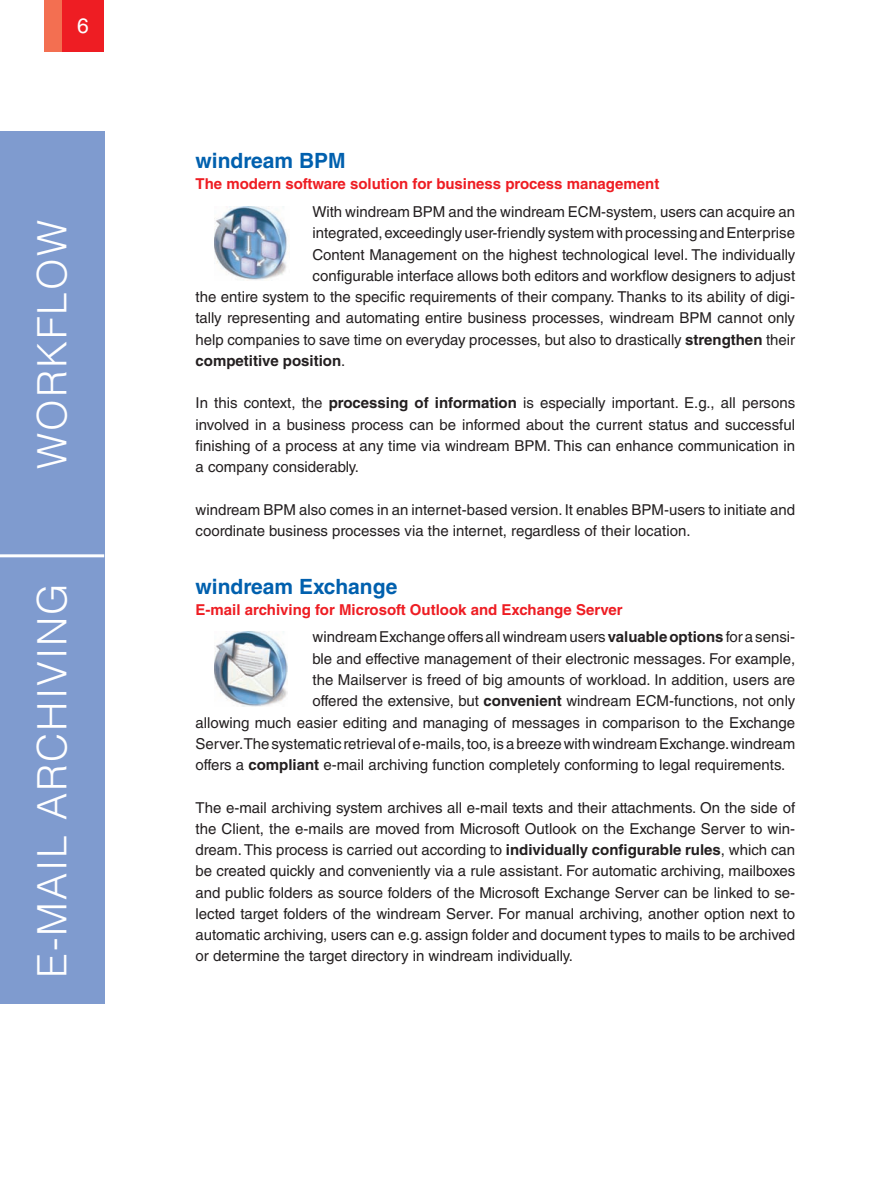
<style>
.page{position:relative;width:893px;height:1187px;background:#fff}
.page>*{position:absolute;margin:0;border:0;box-sizing:border-box;transform-origin:0 0}
.t1{font:300 40.5px "Helvetica LT Std";letter-spacing:.05em;color:#fff}
.t2{font:700 21px "Helvetica LT Std";color:#0160ae}
.t3{font:21px "Helvetica LT Std";color:#fff}
.t4{font:15px/21.3px "Helvetica LT Std";color:#231f20;text-align:justify}
.t5{font:700 15px/27.6px "Helvetica LT Std";color:#ee1d23}
.t6{font:700 15px "Helvetica LT Std";color:#231f20}
.s1{font-weight:700}
.s2{font-weight:400}
.s3{font-weight:400;color:#231f20}
.s4{color:#231f20}
</style>
<div class="page">
<div style="left:62px;top:0;width:42px;height:51px;background:#ee1d23"></div>
<div style="left:45px;top:0;width:17px;height:51px;background:#f36f51"></div>
<div style="left:0;top:132px;width:104px;height:871px;background:#7f9bcf"></div>
<img style="left:215px;top:206px;width:73px;height:75px">
<hr style="left:0;top:554px;width:104px;height:3px;background:#fff">
<img style="left:215px;top:631px;width:72px;height:75px">
<h2 class="t3" style="left:77px;top:13px;width:13px">6</h2>
<h1 class="t1" style="left:27px;top:469px;width:246px;rotate:-90deg">Workflow</h1>
<h1 class="t1" style="left:27px;top:978px;width:396px;rotate:-90deg">E-Mail Archivi ng</h1>
<h2 class="t2" style="left:196px;top:148px;width:152px">windream BPM</h2>
<p class="t5" style="left:196px;top:170px;width:465px">The modern software solution for business process management</p>
<p class="t4" style="left:313px;top:201px;width:484px">With windream BPM and the windream ECM-system, users can acquire an</p>
<p class="t4" style="left:313px;top:222px;width:484px">integrated, exceedingly user-friendly system with processing and Enterprise</p>
<p class="t4" style="left:313px;top:243px;width:484px">Content Management on the highest technological level. The individually</p>
<p class="t4" style="left:313px;top:265px;width:484px">configurable interface allows both editors and workflow designers to adjust</p>
<p class="t4" style="left:196px;top:286px;width:601px">the entire system to the specific requirements of their company. Thanks to its ability of digi-</p>
<p class="t4" style="left:196px;top:307px;width:601px">tally representing and automating entire business processes, windream BPM cannot only</p>
<p class="t4" style="left:196px;top:328px;width:601px">help companies to save time on everyday processes, but also to drastically <span class="s1">strengthen</span> their</p>
<p class="t6" style="left:196px;top:351px;width:151px">competitive position<span class="s2">.</span></p>
<p class="t4" style="left:196px;top:392px;width:601px">In this context, the <span class="s1">processing of information</span> is especially important. E.g., all persons involved in a business process can be informed about the current status and successful finishing of a process at any time via windream BPM. This can enhance communication in a company considerably.</p>
<p class="t4" style="left:196px;top:499px;width:601px">windream BPM also comes in an internet-based version. It enables BPM-users to initiate and coordinate business processes via the internet, regardless of their location.</p>
<h2 class="t2" style="left:196px;top:573px;width:203px">windream Exchange</h2>
<p class="t5" style="left:313px;top:595px;width:483px;text-indent:-117px">E-mail archiving for Microsoft Outlook and Exchange Server<br><span class="s3">windream Exchange offers all windream users</span> <span class="s4">valuableoptions</span> <span class="s3">for a sensi-</span></p>
<p class="t4" style="left:313px;top:647px;width:484px">ble and effective management of their electronic messages. For example,</p>
<p class="t4" style="left:313px;top:669px;width:484px">the Mailserver is freed of big amounts of workload. In addition, users are</p>
<p class="t4" style="left:313px;top:690px;width:484px">offered the extensive, but <span class="s1">convenient</span> windream ECM-functions, not only</p>
<p class="t4" style="left:196px;top:711px;width:601px">allowing much easier editing and managing of messages in comparison to the Exchange</p>
<p class="t4" style="left:196px;top:732px;width:601px">Server. The systematic retrieval of e-mails, too, is a breeze with windream Exchange. windream</p>
<p class="t4" style="left:196px;top:754px;width:591px">offers a <span class="s1">compliant</span> e-mail archiving function completely conforming to legal requirements.</p>
<p class="t4" style="left:196px;top:796px;width:601px">The e-mail archiving system archives all e-mail texts and their attachments. On the side of the Client, the e-mails are moved from Microsoft Outlook on the Exchange Server to win&shy;dream. This process is carried out according to <span class="s1">individually configurable rules</span>, which can be created quickly and conveniently via a rule assistant. For automatic archiving, mailboxes and public folders as source folders of the Microsoft Exchange Server can be linked to se&shy;lected target folders of the windream Server. For manual archiving, another option next to automatic archiving, users can e.g. assign folder and document types to mails to be archived or determine the target directory in windream individually.</p>
</div>
